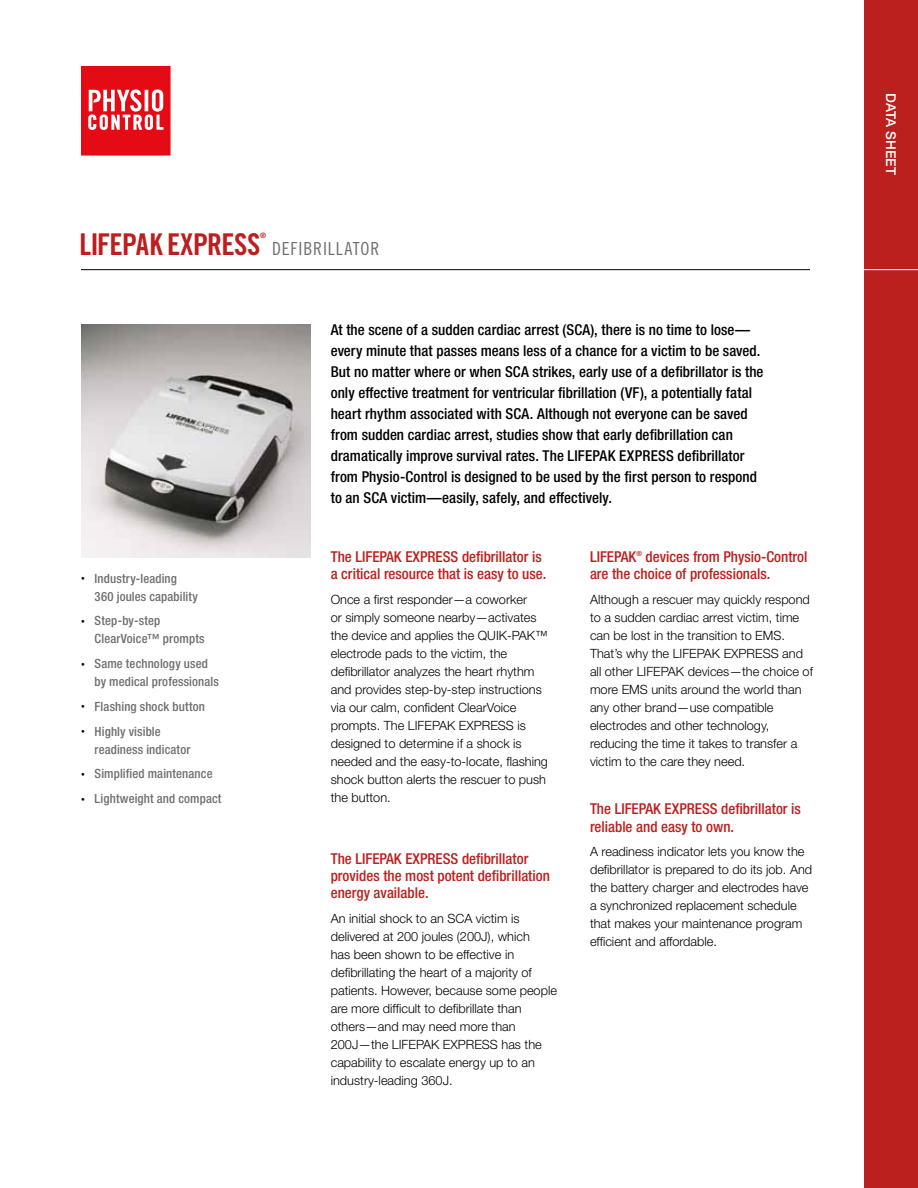
<style>
.page{position:relative;width:918px;height:1188px;background:#fff}
.page>*{position:absolute;margin:0;border:0;box-sizing:border-box;transform-origin:0 0}
.t1{font:30px "Trade Gothic LT Std Bd Cn 20";letter-spacing:-.02em;color:#bb1f1e}
.t2{font:18px "Trade Gothic LT Std Cn 18";letter-spacing:.045em;color:#6d6f71}
.t3{font:500 condensed 15px/21px "Helvetica Neue LTW1 G";letter-spacing:.005em;color:#000}
.t4{font:500 condensed 15px/17.2px "Helvetica Neue LTW1 G";color:#bb1f1e}
.t5{font:500 13.5px "Helvetica Neue LT Std";letter-spacing:.01em;color:#fff}
.t6{font:300 12.75px/18px "Helvetica Neue LT Std";color:#000}
.t7{font:500 condensed 12.75px/18px "Helvetica Neue LTW1 G";letter-spacing:.01em;color:#6d6f71}
.t8{font:7.5px "Trade Gothic LT Std Bd Cn 20";color:#bb1f1e}
.s1{font-family:"Helvetica Neue LT Std";font-weight:300;font-stretch:normal;font-size:7.5px;color:#000}
</style>
<div class="page">
<img style="left:81px;top:324px;width:229px;height:234px">
<div style="left:864px;top:0;width:54px;height:1188px;background:#bb1f1e"></div>
<hr style="left:81px;top:269px;width:729px;height:1px;background:#000">
<hr style="left:841px;top:269px;width:77px;height:1px;background:#fff">
<svg style="left:81px;top:66px;width:90px;height:90px;background:#e9363e"></svg>
<h1 class="t1" style="left:80px;top:226px;width:183px">LIFEPAK EXPRESS</h1>
<p class="t8" style="left:260px;top:231px;width:7px">®</p>
<h2 class="t2" style="left:272px;top:238px;width:109px">DEFIBRILLATOR</h2>
<p class="t7" style="left:95px;top:569px;width:105px;text-indent:-14px"><span class="s1">•</span> Industry-leading<br>360 joules capability</p>
<p class="t7" style="left:95px;top:612px;width:112px;text-indent:-14px"><span class="s1">•</span> Step-by-step<br>ClearVoice™ prompts</p>
<p class="t7" style="left:95px;top:655px;width:126px;text-indent:-14px"><span class="s1">•</span> Same technology used by medical professionals</p>
<p class="t7" style="left:81px;top:697px;width:125px"><span class="s1">•</span> Flashing shock button</p>
<p class="t7" style="left:95px;top:722px;width:97px;text-indent:-14px"><span class="s1">•</span> Highly visible readiness indicator</p>
<p class="t7" style="left:81px;top:765px;width:133px"><span class="s1">•</span> Simplified maintenance</p>
<p class="t7" style="left:81px;top:790px;width:142px"><span class="s1">•</span> Lightweight and compact</p>
<p class="t3" style="left:331px;top:319px;width:434px">At the scene of a sudden cardiac arrest (SCA), there is no time to lose— every minute that passes means less of a chance for a victim to be saved.<br>But no matter where or when SCA strikes, early use of a defibrillator is the only effective treatment for ventricular fibrillation (VF), a potentially fatal heart rhythm associated with SCA. Although not everyone can be saved from sudden cardiac arrest, studies show that early defibrillation can dramatically improve survival rates. The LIFEPAK EXPRESS defibrillator from Physio-Control is designed to be used by the first person to respond to an SCA victim—easily, safely, and effectively.</p>
<p class="t4" style="left:331px;top:548px;width:217px">The LIFEPAK EXPRESS defibrillator is a critical resource that is easy to use.</p>
<p class="t6" style="left:331px;top:590px;width:219px">Once a first responder—a coworker<br>or simply someone nearby—activates the device and applies the QUIK-PAK™ electrode pads to the victim, the defibrillator analyzes the heart rhythm and provides step-by-step instructions via our calm, confident ClearVoice prompts. The LIFEPAK EXPRESS is designed to determine if a shock is needed and the easy-to-locate, flashing shock button alerts the rescuer to push the button.</p>
<p class="t4" style="left:331px;top:850px;width:221px">The LIFEPAK EXPRESS defibrillator provides the most potent defibrillation energy available.</p>
<p class="t6" style="left:331px;top:909px;width:228px">An initial shock to an SCA victim is delivered at 200 joules (200J), which<br>has been shown to be effective in defibrillating the heart of a majority of patients. However, because some people are more difficult to defibrillate than others—and may need more than 200J—the LIFEPAK EXPRESS has the capability to escalate energy up to an industry-leading 360J.</p>
<p class="t4" style="left:590px;top:548px;width:219px">LIFEPAK<sup>®</sup> devices from Physio-Control are the choice of professionals.</p>
<p class="t6" style="left:590px;top:590px;width:224px">Although a rescuer may quickly respond to a sudden cardiac arrest victim, time can be lost in the transition to EMS.<br>That’s why the LIFEPAK EXPRESS and all other LIFEPAK devices—the choice of more EMS units around the world than any other brand—use compatible electrodes and other technology, reducing the time it takes to transfer a victim to the care they need.</p>
<p class="t4" style="left:590px;top:800px;width:212px">The LIFEPAK EXPRESS defibrillator is reliable and easy to own.</p>
<p class="t6" style="left:590px;top:842px;width:224px">A readiness indicator lets you know the defibrillator is prepared to do its job. And the battery charger and electrodes have a synchronized replacement schedule that makes your maintenance program efficient and affordable.</p>
<p class="t5" style="left:899px;top:93px;width:84px;rotate:90deg">DATA SHEET</p>
</div>
